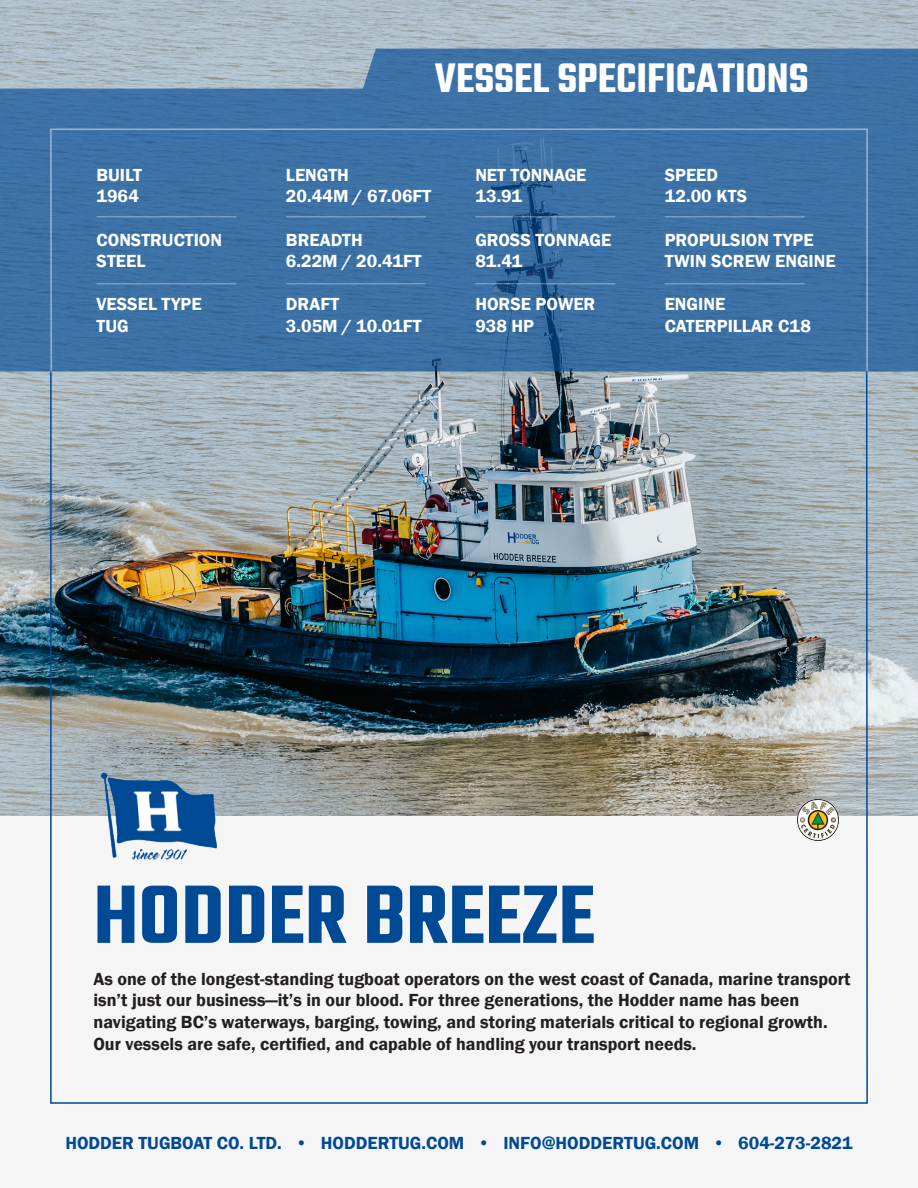
<style>
.page{position:relative;width:918px;height:1188px;background:#fff}
.page>*{position:absolute;margin:0;border:0;box-sizing:border-box;transform-origin:0 0}
.TITLE_-_BOAT_NAME{font:600 90px "Teko";color:#004995}
.t1{font:600 45px "Teko";color:#fff}
.BODY{font:600 18px/21.6px "Franklin Gothic";color:#231f20}
.FRANKLIN_GOTHIC_BOOK{font:600 18px "Franklin Gothic";color:#fff}
.FRANKLIN_GOTHIC_HEAV{font:600 18px "Franklin Gothic";color:#fff}
.FRANKLIN_GOTHIC_HEAV-2{font:600 18px "Franklin Gothic";color:#004995}
</style>
<div class="page">
<div style="left:0;top:373px;width:918px;height:815px;background:#f5f5f5"></div>
<img style="left:0;top:0;width:918px;height:816px">
<svg style="left:0;top:49px;width:918px;height:323px;background:#4274a6"></svg>
<img style="left:101px;top:772px;width:116px;height:88px">
<img style="left:798px;top:800px;width:41px;height:41px">
<hr style="left:97px;top:216px;width:140px;height:2px;background:#fff">
<hr style="left:286px;top:216px;width:140px;height:2px;background:#fff">
<hr style="left:475px;top:216px;width:140px;height:2px;background:#fff">
<hr style="left:665px;top:216px;width:140px;height:2px;background:#fff">
<hr style="left:97px;top:283px;width:140px;height:1px;background:#fff">
<hr style="left:286px;top:283px;width:140px;height:1px;background:#fff">
<hr style="left:475px;top:283px;width:140px;height:1px;background:#fff">
<hr style="left:665px;top:283px;width:140px;height:1px;background:#fff">
<p class="FRANKLIN_GOTHIC_HEAV" style="left:97px;top:164px;width:47px">BUILT</p>
<p class="FRANKLIN_GOTHIC_BOOK" style="left:97px;top:185px;width:44px">1964</p>
<p class="FRANKLIN_GOTHIC_HEAV" style="left:97px;top:228px;width:127px">CONSTRUCTION</p>
<p class="FRANKLIN_GOTHIC_BOOK" style="left:97px;top:250px;width:50px">STEEL</p>
<p class="FRANKLIN_GOTHIC_BOOK" style="left:97px;top:293px;width:107px">VESSEL TYPE</p>
<p class="FRANKLIN_GOTHIC_BOOK" style="left:97px;top:315px;width:34px">TUG</p>
<p class="t1" style="left:435px;top:50px;width:375px">VESSEL SPECIFICATIONS</p>
<p class="FRANKLIN_GOTHIC_HEAV" style="left:286px;top:164px;width:64px">LENGTH</p>
<p class="FRANKLIN_GOTHIC_BOOK" style="left:286px;top:185px;width:147px">20.44M / 67.06FT</p>
<p class="FRANKLIN_GOTHIC_HEAV" style="left:286px;top:228px;width:78px">BREADTH</p>
<p class="FRANKLIN_GOTHIC_HEAV" style="left:286px;top:250px;width:137px">6.22M / 20.41FT</p>
<p class="FRANKLIN_GOTHIC_HEAV" style="left:286px;top:293px;width:55px">DRAFT</p>
<p class="FRANKLIN_GOTHIC_BOOK" style="left:286px;top:315px;width:137px">3.05M / 10.01FT</p>
<p class="FRANKLIN_GOTHIC_HEAV" style="left:475px;top:164px;width:113px">NET TONNAGE</p>
<p class="FRANKLIN_GOTHIC_BOOK" style="left:475px;top:185px;width:48px">13.91</p>
<p class="FRANKLIN_GOTHIC_HEAV" style="left:475px;top:228px;width:138px">GROSS TONNAGE</p>
<p class="FRANKLIN_GOTHIC_BOOK" style="left:475px;top:250px;width:49px">81.41</p>
<p class="FRANKLIN_GOTHIC_BOOK" style="left:475px;top:293px;width:122px">HORSE POWER</p>
<p class="FRANKLIN_GOTHIC_BOOK" style="left:475px;top:315px;width:60px">938 HP</p>
<p class="FRANKLIN_GOTHIC_HEAV" style="left:665px;top:164px;width:55px">SPEED</p>
<p class="FRANKLIN_GOTHIC_BOOK" style="left:665px;top:185px;width:84px">12.00 KTS</p>
<p class="FRANKLIN_GOTHIC_HEAV" style="left:665px;top:228px;width:151px">PROPULSION TYPE</p>
<p class="FRANKLIN_GOTHIC_BOOK" style="left:665px;top:250px;width:173px">TWIN SCREW ENGINE</p>
<p class="FRANKLIN_GOTHIC_BOOK" style="left:665px;top:293px;width:62px">ENGINE</p>
<p class="FRANKLIN_GOTHIC_BOOK" style="left:665px;top:315px;width:148px">CATERPILLAR C18</p>
<p class="TITLE_-_BOAT_NAME" style="left:93px;top:860px;width:503px">HODDER BREEZE</p>
<p class="BODY" style="left:93px;top:968px;width:759px">As one of the longest-standing tugboat operators on the west coast of Canada, marine transport isn’t just our business—it’s in our blood. For three generations, the Hodder name has been navigating BC’s waterways, barging, towing, and storing materials critical to regional growth.<br>Our vessels are safe, certified, and capable of handling your transport needs.</p>
<p class="FRANKLIN_GOTHIC_HEAV-2" style="left:65px;top:1132px;width:789px">HODDER TUGBOAT CO. LTD. • HODDERTUG.COM • INFO@HODDERTUG.COM • 604-273-2821</p>
</div>
